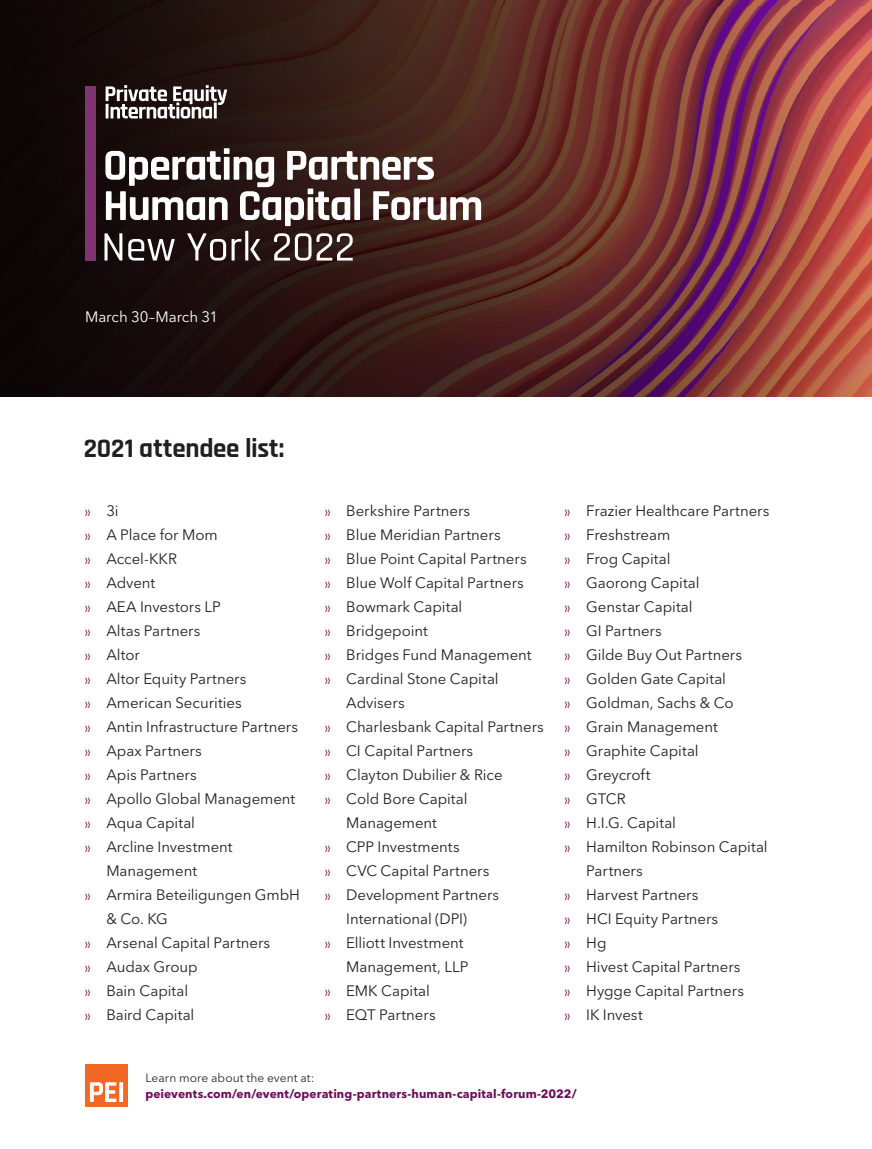
<style>
.page{position:relative;width:872px;height:1149px;background:#fff}
.page>*{position:absolute;margin:0;border:0;box-sizing:border-box;transform-origin:0 0}
.t1{font:700 27px "Rajdhani";letter-spacing:-.005em;color:#231f20}
.t2{font:15px/24px "Avenir Next LT Pro";letter-spacing:-.005em;color:#231f20}
.t3{font:15px "Avenir Next LT Pro";letter-spacing:-.005em;color:#fff}
.t4{font:700 12px "Avenir Next LT Pro";letter-spacing:.01em;color:#6d0d5a}
.t5{font:12px "Avenir Next LT Pro";letter-spacing:.005em;color:#2d2926}
.s1{font-family:"Century Gothic Pro";font-size:12px;color:#6d0d5a}
</style>
<div class="page">
<img style="left:0;top:0;width:872px;height:396px">
<div style="left:85px;top:86px;width:10px;height:174px;background:#813371"></div>
<svg style="left:105px;top:85px;width:122px;height:33px"></svg>
<hr style="left:214px;top:102px;width:3px;height:16px;background:#fff">
<svg style="left:104px;top:147px;width:377px;height:113px"></svg>
<div style="left:85px;top:1063px;width:43px;height:43px;background:#f36824"></div>
<svg style="left:90px;top:1082px;width:33px;height:19px"></svg>
<p class="t3" style="left:85px;top:308px;width:135px">March 30–March 31</p>
<p class="t1" style="left:84px;top:432px;width:202px">2021 attendee list:</p>
<p class="t2" style="left:85px;top:498px;width:35px"><span class="s1">»</span> 3i</p>
<p class="t2" style="left:85px;top:522px;width:134px"><span class="s1">»</span> A Place for Mom</p>
<p class="t2" style="left:85px;top:546px;width:94px"><span class="s1">»</span> Accel-KKR</p>
<p class="t2" style="left:85px;top:570px;width:72px"><span class="s1">»</span> Advent</p>
<p class="t2" style="left:85px;top:594px;width:137px"><span class="s1">»</span> AEA Investors LP</p>
<p class="t2" style="left:85px;top:618px;width:117px"><span class="s1">»</span> Altas Partners</p>
<p class="t2" style="left:85px;top:642px;width:56px"><span class="s1">»</span> Altor</p>
<p class="t2" style="left:85px;top:666px;width:163px"><span class="s1">»</span> Altor Equity Partners</p>
<p class="t2" style="left:85px;top:690px;width:158px"><span class="s1">»</span> American Securities</p>
<p class="t2" style="left:85px;top:714px;width:215px"><span class="s1">»</span> Antin Infrastructure Partners</p>
<p class="t2" style="left:85px;top:738px;width:118px"><span class="s1">»</span> Apax Partners</p>
<p class="t2" style="left:85px;top:762px;width:113px"><span class="s1">»</span> Apis Partners</p>
<p class="t2" style="left:85px;top:786px;width:212px"><span class="s1">»</span> Apollo Global Management</p>
<p class="t2" style="left:85px;top:810px;width:111px"><span class="s1">»</span> Aqua Capital</p>
<p class="t2" style="left:106px;top:834px;width:128px;text-indent:-21px"><span class="s1">»</span> Arcline Investment<br>Management</p>
<p class="t2" style="left:106px;top:882px;width:195px;text-indent:-21px"><span class="s1">»</span> Armira Beteiligungen GmbH &amp; Co. KG</p>
<p class="t2" style="left:85px;top:930px;width:187px"><span class="s1">»</span> Arsenal Capital Partners</p>
<p class="t2" style="left:85px;top:954px;width:114px"><span class="s1">»</span> Audax Group</p>
<p class="t2" style="left:85px;top:978px;width:105px"><span class="s1">»</span> Bain Capital</p>
<p class="t2" style="left:85px;top:1002px;width:111px"><span class="s1">»</span> Baird Capital</p>
<p class="t2" style="left:325px;top:498px;width:147px"><span class="s1">»</span> Berkshire Partners</p>
<p class="t2" style="left:325px;top:522px;width:177px"><span class="s1">»</span> Blue Meridian Partners</p>
<p class="t2" style="left:325px;top:546px;width:203px"><span class="s1">»</span> Blue Point Capital Partners</p>
<p class="t2" style="left:325px;top:570px;width:200px"><span class="s1">»</span> Blue Wolf Capital Partners</p>
<p class="t2" style="left:325px;top:594px;width:139px"><span class="s1">»</span> Bowmark Capital</p>
<p class="t2" style="left:325px;top:618px;width:104px"><span class="s1">»</span> Bridgepoint</p>
<p class="t2" style="left:325px;top:642px;width:208px"><span class="s1">»</span> Bridges Fund Management</p>
<p class="t2" style="left:346px;top:666px;width:154px;text-indent:-21px"><span class="s1">»</span> Cardinal Stone Capital<br>Advisers</p>
<p class="t2" style="left:325px;top:714px;width:220px"><span class="s1">»</span> Charlesbank Capital Partners</p>
<p class="t2" style="left:325px;top:738px;width:150px"><span class="s1">»</span> CI Capital Partners</p>
<p class="t2" style="left:325px;top:762px;width:179px"><span class="s1">»</span> Clayton Dubilier &amp; Rice</p>
<p class="t2" style="left:346px;top:786px;width:123px;text-indent:-21px"><span class="s1">»</span> Cold Bore Capital<br>Management</p>
<p class="t2" style="left:325px;top:834px;width:136px"><span class="s1">»</span> CPP Investments</p>
<p class="t2" style="left:325px;top:858px;width:166px"><span class="s1">»</span> CVC Capital Partners</p>
<p class="t2" style="left:346px;top:882px;width:154px;text-indent:-21px"><span class="s1">»</span> Development Partners<br>International (DPI)</p>
<p class="t2" style="left:346px;top:930px;width:124px;text-indent:-21px"><span class="s1">»</span> Elliott Investment<br>Management, LLP</p>
<p class="t2" style="left:325px;top:978px;width:106px"><span class="s1">»</span> EMK Capital</p>
<p class="t2" style="left:325px;top:1002px;width:112px"><span class="s1">»</span> EQT Partners</p>
<p class="t2" style="left:565px;top:498px;width:206px"><span class="s1">»</span> Frazier Healthcare Partners</p>
<p class="t2" style="left:565px;top:522px;width:107px"><span class="s1">»</span> Freshstream</p>
<p class="t2" style="left:565px;top:546px;width:107px"><span class="s1">»</span> Frog Capital</p>
<p class="t2" style="left:565px;top:570px;width:136px"><span class="s1">»</span> Gaorong Capital</p>
<p class="t2" style="left:565px;top:594px;width:129px"><span class="s1">»</span> Genstar Capital</p>
<p class="t2" style="left:565px;top:618px;width:98px"><span class="s1">»</span> GI Partners</p>
<p class="t2" style="left:565px;top:642px;width:179px"><span class="s1">»</span> Gilde Buy Out Partners</p>
<p class="t2" style="left:565px;top:666px;width:162px"><span class="s1">»</span> Golden Gate Capital</p>
<p class="t2" style="left:565px;top:690px;width:170px"><span class="s1">»</span> Goldman, Sachs &amp; Co</p>
<p class="t2" style="left:565px;top:714px;width:154px"><span class="s1">»</span> Grain Management</p>
<p class="t2" style="left:565px;top:738px;width:135px"><span class="s1">»</span> Graphite Capital</p>
<p class="t2" style="left:565px;top:762px;width:87px"><span class="s1">»</span> Greycroft</p>
<p class="t2" style="left:565px;top:786px;width:62px"><span class="s1">»</span> GTCR</p>
<p class="t2" style="left:565px;top:810px;width:113px"><span class="s1">»</span> H.I.G. Capital</p>
<p class="t2" style="left:586px;top:834px;width:183px;text-indent:-21px"><span class="s1">»</span> Hamilton Robinson Capital<br>Partners</p>
<p class="t2" style="left:565px;top:882px;width:135px"><span class="s1">»</span> Harvest Partners</p>
<p class="t2" style="left:565px;top:906px;width:155px"><span class="s1">»</span> HCI Equity Partners</p>
<p class="t2" style="left:565px;top:930px;width:43px"><span class="s1">»</span> Hg</p>
<p class="t2" style="left:565px;top:954px;width:177px"><span class="s1">»</span> Hivest Capital Partners</p>
<p class="t2" style="left:565px;top:978px;width:180px"><span class="s1">»</span> Hygge Capital Partners</p>
<p class="t2" style="left:565px;top:1002px;width:79px"><span class="s1">»</span> IK Invest</p>
<p class="t5" style="left:145px;top:1069px;width:171px">Learn more about the event at:</p>
<p class="t4" style="left:145px;top:1086px;width:433px">peievents.com/en/event/operating-partners-human-capital-forum-2022/</p>
</div>
